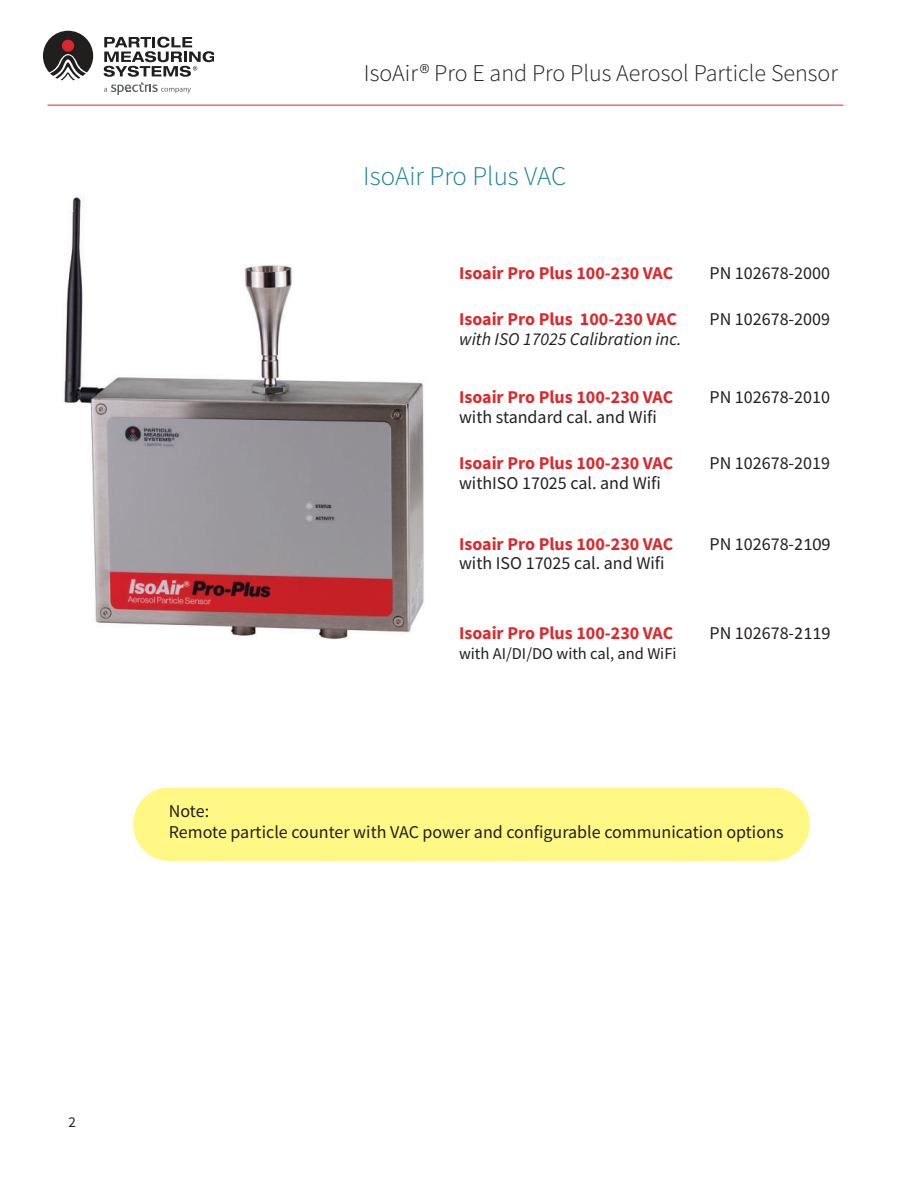
<style>
.page{position:relative;width:918px;height:1188px;background:#fff}
.page>*{position:absolute;margin:0;border:0;box-sizing:border-box;transform-origin:0 0}
.t1{font:300 27px "Source Sans Pro";color:#1b8299}
.t2{font:300 24px "Source Sans Pro";color:#231f20}
.t3{font:18px/21.6px "Source Sans Pro";color:#231f20}
.t4{font:700 18px "Source Sans Pro";color:#da2a2e}
.t5{font:italic 18px "Source Sans Pro";color:#231f20}
.t6{font:16.5px "Source Sans Pro";color:#231f20}
.t7{font:15px "Source Sans Pro";color:#231f20}
.s1{font-family:"Calibri"}
</style>
<div class="page">
<svg style="left:43px;top:31px;width:50px;height:49px"></svg>
<div style="left:62px;top:40px;width:12px;height:12px;background:#da272e;border-radius:50%"></div>
<svg style="left:104px;top:37px;width:109px;height:58px"></svg>
<hr style="left:48px;top:105px;width:795px;height:1px;background:#da2a2e">
<div style="left:133px;top:787px;width:677px;height:74px;background:#fff885;border-radius:36px"></div>
<img style="left:64px;top:195px;width:360px;height:445px">
<h2 class="t2" style="left:364px;top:59px;width:476px">IsoAir® Pro E and Pro Plus Aerosol Particle Sensor</h2>
<h1 class="t1" style="left:363px;top:160px;width:205px">IsoAir Pro Plus VAC</h1>
<p class="t4" style="left:459px;top:266px;width:216px">Isoair Pro Plus 100-230 VAC</p>
<p class="t3" style="left:710px;top:264px;width:122px">PN 102678-2000</p>
<p class="t4" style="left:459px;top:312px;width:219px">Isoair Pro Plus 100-230 VAC</p>
<p class="t3" style="left:710px;top:310px;width:122px">PN 102678-2009</p>
<p class="t5" style="left:459px;top:332px;width:224px">with ISO 17025 Calibration inc.</p>
<p class="t4" style="left:459px;top:390px;width:216px">Isoair Pro Plus 100-230 VAC</p>
<p class="t3" style="left:710px;top:388px;width:122px">PN 102678-2010</p>
<p class="t3" style="left:459px;top:408px;width:199px">with standard cal. and Wifi</p>
<p class="t4" style="left:459px;top:456px;width:216px">Isoair Pro Plus 100-230 VAC</p>
<p class="t3" style="left:710px;top:454px;width:122px">PN 102678-2019</p>
<p class="t3" style="left:459px;top:474px;width:203px">withISO 17025 cal. and Wifi</p>
<p class="t4" style="left:459px;top:537px;width:216px">Isoair Pro Plus 100-230 VAC</p>
<p class="t3" style="left:710px;top:534px;width:123px">PN 102678-<span class="s1">2109</span></p>
<p class="t3" style="left:459px;top:554px;width:207px">with ISO 17025 cal. and Wifi</p>
<p class="t4" style="left:459px;top:626px;width:216px">Isoair Pro Plus 100-230 VAC</p>
<p class="t3" style="left:710px;top:624px;width:123px">PN 102678-<span class="s1">2119</span></p>
<p class="t6" style="left:459px;top:647px;width:219px">with AI/DI/DO with cal, and WiFi</p>
<p class="t3" style="left:169px;top:802px;width:616px">Note:<br>Remote particle counter with VAC power and configurable communication options</p>
<p class="t7" style="left:68px;top:1116px;width:9px">2</p>
</div>
